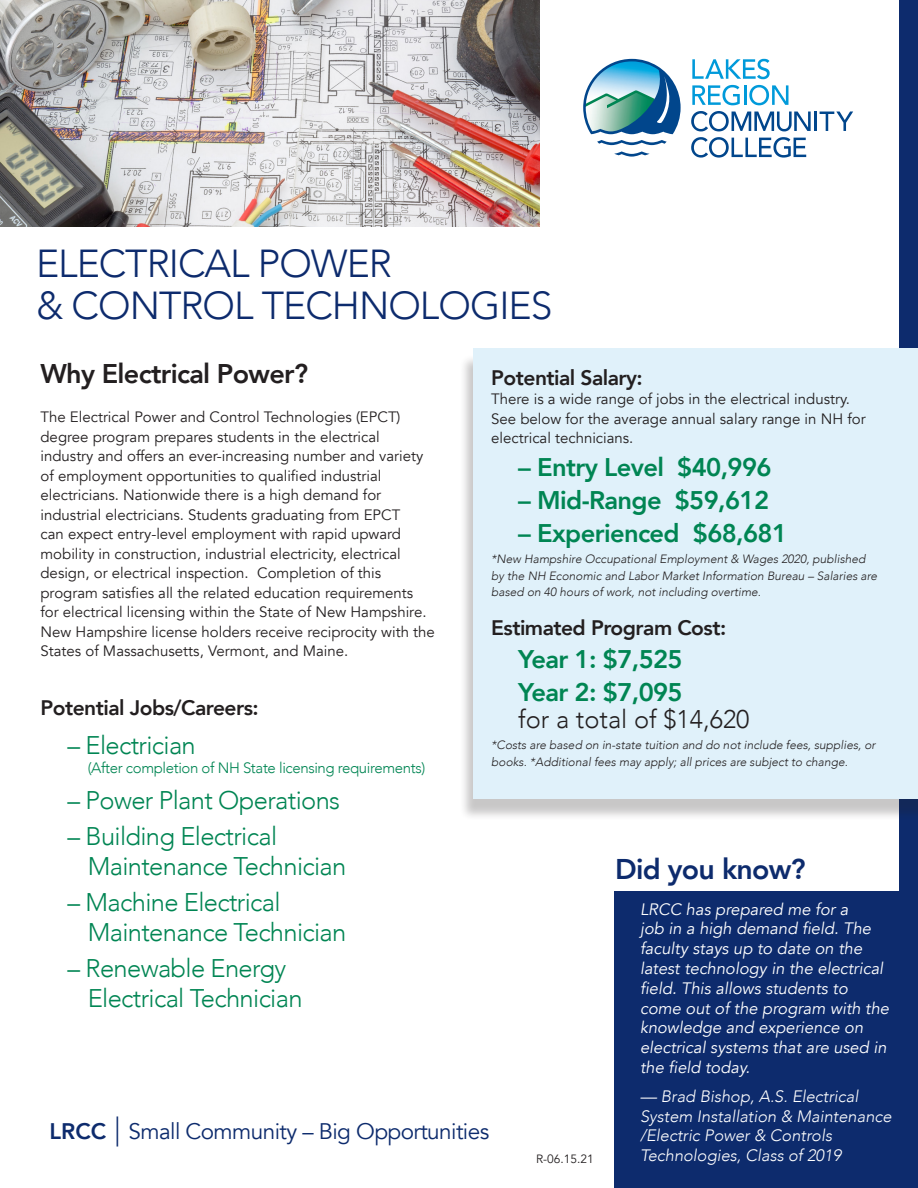
<style>
.page{position:relative;width:918px;height:1188px;background:#fff}
.page>*{position:absolute;margin:0;border:0;box-sizing:border-box;transform-origin:0 0}
.t1{font:300 39px "Avenir";letter-spacing:-.025em;color:#0d2b6d}
.t2{font:800 28.5px "Avenir";letter-spacing:-.025em;color:#0d2b6d}
.t3{font:800 27px "Avenir";letter-spacing:-.025em;color:#231f20}
.t4{font:300 25.5px "Avenir";letter-spacing:-.025em;color:#008553}
.t5{font:800 25.5px "Avenir";letter-spacing:-.025em;color:#008553}
.t6{font:300 25.5px "Avenir";color:#231f20}
.t7{font:22.5px "Avenir";letter-spacing:-.025em;color:#0d2b6d}
.t8{font:800 21px "Avenir";letter-spacing:-.025em;color:#231f20}
.t9{font:italic 16.5px/19.8px "Avenir";color:#fff}
.t10{font:italic 300 16.5px/19.8px "Avenir";color:#fff}
.t11{font:15px/19.5px "Avenir";color:#231f20}
.t12{font:300 15px "Avenir";letter-spacing:-.025em;color:#008553}
.t13{font:italic 300 12px/16.5px "Avenir";color:#231f20}
.t14{font:12px "Avenir";color:#231f20}
.s1{font-weight:800}
.s2{font-weight:300;font-size:30px}
</style>
<div class="page">
<div style="left:899px;top:0;width:19px;height:1188px;background:#0d2b6d"></div>
<svg style="left:597px;top:140px;width:70px;height:5px"></svg>
<svg style="left:614px;top:151px;width:36px;height:6px"></svg>
<svg style="left:583px;top:59px;width:98px;height:75px"></svg>
<svg style="left:692px;top:59px;width:78px;height:20px"></svg>
<svg style="left:692px;top:85px;width:48px;height:20px"></svg>
<hr style="left:744px;top:85px;width:2px;height:20px;background:#009ada">
<svg style="left:749px;top:85px;width:39px;height:20px"></svg>
<svg style="left:691px;top:111px;width:120px;height:20px"></svg>
<hr style="left:814px;top:112px;width:3px;height:19px;background:#01468c">
<svg style="left:820px;top:112px;width:33px;height:19px"></svg>
<svg style="left:691px;top:137px;width:115px;height:21px"></svg>
<div style="left:459px;top:354px;width:459px;height:467px;background:#231f20;opacity:.25"></div>
<div style="left:473px;top:348px;width:445px;height:451px;background:#e0f1fa"></div>
<div style="left:615px;top:891px;width:303px;height:297px;background:#0d2b6d"></div>
<img style="left:0;top:0;width:540px;height:226px">
<p class="t1" style="left:36px;top:241px;width:358px">ELECTRICAL POWER</p>
<p class="t1" style="left:36px;top:283px;width:518px">&amp; CONTROL TECHNOLOGIES</p>
<p class="t3" style="left:40px;top:353px;width:269px">Why Electrical Power?</p>
<p class="t11" style="left:40px;top:408px;width:396px">The Electrical Power and Control Technologies (EPCT) degree program prepares students in the electrical industry and offers an ever-increasing number and variety of employment opportunities to qualified industrial electricians. Nationwide there is a high demand for industrial electricians. Students graduating from EPCT<br>can expect entry-level employment with rapid upward mobility in construction, industrial electricity, electrical design, or electrical inspection. Completion of this program satisfies all the related education requirements for electrical licensing within the State of New Hampshire.<br>New Hampshire license holders receive reciprocity with the States of Massachusetts, Vermont, and Maine.</p>
<p class="t8" style="left:491px;top:361px;width:153px">Potential Salary:</p>
<p class="t11" style="left:491px;top:390px;width:376px">There is a wide range of jobs in the electrical industry.<br>See below for the average annual salary range in NH for electrical technicians.</p>
<p class="t5" style="left:518px;top:448px;width:255px">– Entry Level $40,996</p>
<p class="t5" style="left:518px;top:481px;width:252px">– Mid-Range $59,612</p>
<p class="t5" style="left:518px;top:514px;width:270px">– Experienced $68,681</p>
<p class="t13" style="left:491px;top:551px;width:388px">*New Hampshire Occupational Employment &amp; Wages 2020, published by the NH Economic and Labor Market Information Bureau – Salaries are based on 40 hours of work, not including overtime.</p>
<p class="t8" style="left:491px;top:612px;width:236px">Estimated Program Cost:</p>
<p class="t5" style="left:518px;top:640px;width:166px">Year 1: $7,525</p>
<p class="t5" style="left:518px;top:673px;width:166px">Year 2: $7,095</p>
<p class="t6" style="left:518px;top:704px;width:233px">for a total of $14,620</p>
<p class="t13" style="left:491px;top:737px;width:386px">*Costs are based on in-state tuition and do not include fees, supplies, or books. *Additional fees may apply; all prices are subject to change.</p>
<p class="t8" style="left:40px;top:691px;width:220px">Potential Jobs/Careers:</p>
<p class="t4" style="left:68px;top:730px;width:130px">– Electrician</p>
<p class="t12" style="left:88px;top:759px;width:339px">(After completion of NH State licensing requirements)</p>
<p class="t4" style="left:68px;top:785px;width:274px">– Power Plant Operations</p>
<p class="t4" style="left:68px;top:821px;width:211px">– Building Electrical</p>
<p class="t4" style="left:88px;top:851px;width:260px">Maintenance Technician</p>
<p class="t4" style="left:68px;top:887px;width:215px">– Machine Electrical</p>
<p class="t4" style="left:88px;top:917px;width:260px">Maintenance Technician</p>
<p class="t4" style="left:68px;top:953px;width:220px">– Renewable Energy</p>
<p class="t4" style="left:88px;top:983px;width:216px">Electrical Technician</p>
<h2 class="t2" style="left:615px;top:847px;width:192px">Did you know?</h2>
<p class="t9" style="left:640px;top:899px;width:250px">LRCC has prepared me for a<br>job in a high demand field. The faculty stays up to date on the latest technology in the electrical field. This allows students to come out of the program with the knowledge and experience on electrical systems that are used in the field today.</p>
<p class="t10" style="left:640px;top:1086px;width:253px">— Brad Bishop, A.S. Electrical<br>System Installation &amp; Maintenance /Electric Power &amp; Controls<br>Technologies, Class of 2019</p>
<h3 class="t7" style="left:50px;top:1118px;width:441px"><span class="s1">LRCC</span> <span class="s2">|</span> Small Community – Big Opportunities</h3>
<p class="t14" style="left:536px;top:1152px;width:59px">R-06.15.21</p>
</div>
